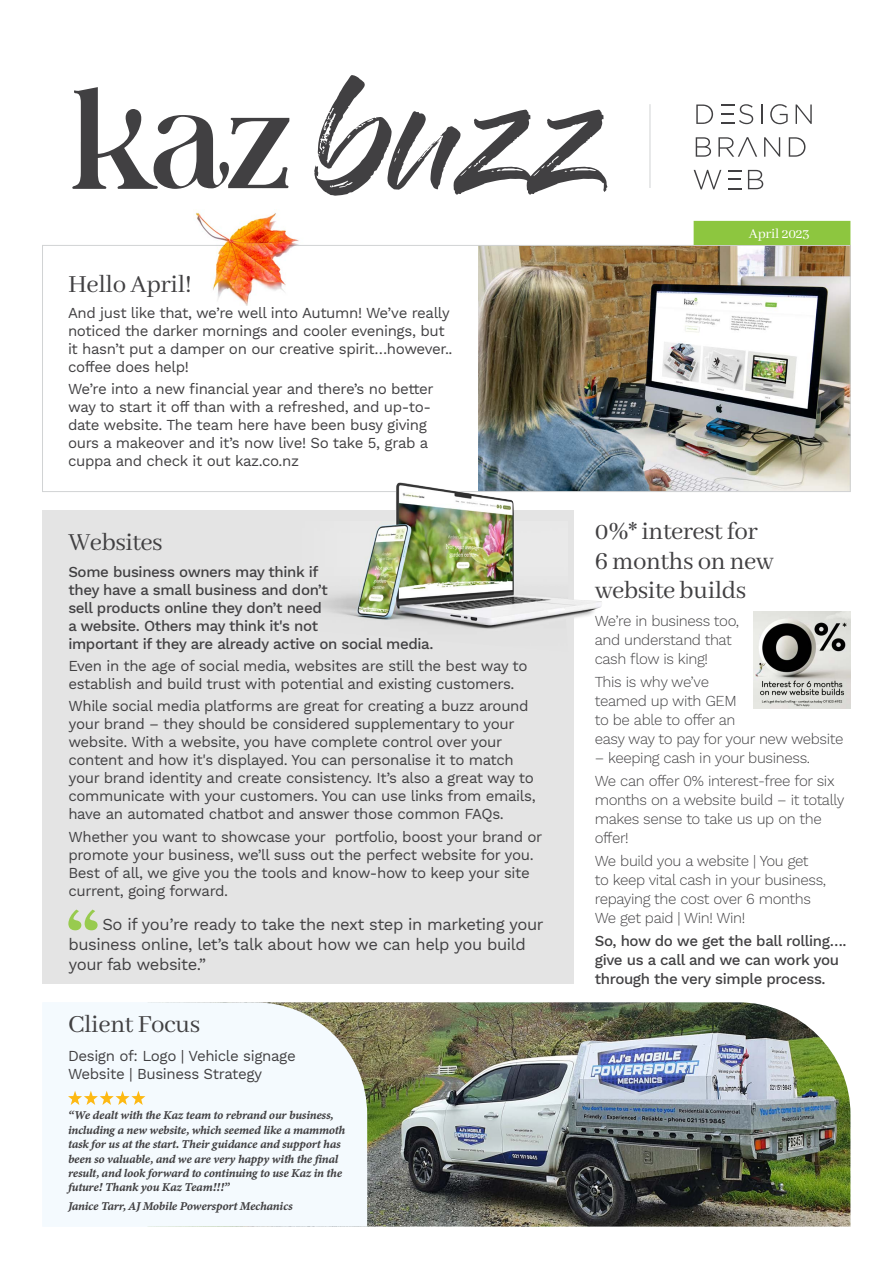
<style>
.page{position:relative;width:893px;height:1263px;background:#fff}
.page>*{position:absolute;margin:0;border:0;box-sizing:border-box;transform-origin:0 0}
.t1{font:113.4px "Gloss And Bloom";color:#414042}
.t2{font:27px/29.4px "Abhaya Libre";letter-spacing:-.02em;color:#414042}
.t3{font:16.5px/19.8px "Work Sans";letter-spacing:-.025em;color:#414042}
.t4{font:15px/18px "Work Sans";letter-spacing:-.025em;color:#414042}
.t5{font:300 15px/18.9px "Work Sans";letter-spacing:-.025em;color:#414042}
.t6{font:500 15px/18px "Work Sans";letter-spacing:-.025em;color:#414042}
.t7{font:15px "Abhaya Libre";letter-spacing:-.015em;color:#fff}
.t8{font:italic 12px/14.4px "Minion Variable Concept";letter-spacing:-.025em;color:#414042}
</style>
<div class="page">
<img style="left:478px;top:247px;width:371px;height:243px">
<div style="left:43px;top:510px;width:531px;height:474px;background:#e4e4e4"></div>
<svg style="left:72px;top:87px;width:217px;height:102px"></svg>
<svg style="left:696px;top:137px;width:15px;height:20px"></svg>
<svg style="left:718px;top:137px;width:39px;height:20px"></svg>
<svg style="left:764px;top:137px;width:16px;height:20px"></svg>
<svg style="left:789px;top:137px;width:16px;height:20px"></svg>
<svg style="left:696px;top:105px;width:17px;height:19px"></svg>
<svg style="left:761px;top:105px;width:1px;height:19px"></svg>
<svg style="left:770px;top:104px;width:18px;height:20px"></svg>
<svg style="left:796px;top:105px;width:16px;height:19px"></svg>
<svg style="left:721px;top:104px;width:32px;height:20px"></svg>
<svg style="left:694px;top:170px;width:27px;height:19px"></svg>
<svg style="left:748px;top:170px;width:15px;height:19px"></svg>
<svg style="left:728px;top:170px;width:14px;height:1px"></svg>
<svg style="left:728px;top:188px;width:14px;height:1px"></svg>
<svg style="left:728px;top:179px;width:13px;height:1px"></svg>
<hr style="left:650px;top:104px;width:1px;height:84px;background:#d1d3d4">
<div style="left:694px;top:221px;width:156px;height:24px;background:#8dc63f"></div>
<img style="left:367px;top:1002px;width:483px;height:224px">
<img style="left:290px;top:482px;width:312px;height:147px">
<img style="left:194px;top:213px;width:115px;height:92px">
<img style="left:223px;top:243px;width:67px;height:4px">
<svg style="left:68px;top:909px;width:30px;height:21px"></svg>
<img style="left:754px;top:612px;width:97px;height:96px">
<div style="left:43px;top:1002px;width:324px;height:224px;background:#f4fafe"></div>
<svg style="left:68px;top:1091px;width:77px;height:14px"></svg>
<h1 class="t1" style="left:312px;top:84px;width:296px">buzz</h1>
<h2 class="t2" style="left:68px;top:270px;width:126px">Hello April!</h2>
<p class="t4" style="left:68px;top:305px;width:386px">And just like that, we’re well into Autumn! We’ve really noticed the darker mornings and cooler evenings, but it hasn’t put a damper on our creative spirit…however.. coffee does help!</p>
<p class="t4" style="left:68px;top:381px;width:367px">We’re into a new financial year and there’s no better way to start it off than with a refreshed, and up-to&shy;date website. The team here have been busy giving ours a makeover and it’s now live! So take 5, grab a cuppa and check it out kaz.co.nz</p>
<p class="t7" style="left:749px;top:225px;width:62px">April 2023</p>
<h2 class="t2" style="left:68px;top:529px;width:96px">Websites</h2>
<p class="t6" style="left:68px;top:563px;width:367px">Some business owners may think if<br>they have a small business and don’t<br>sell products online they don’t need<br>a website. Others may think it's not<br>important if they are already active on social media.</p>
<p class="t4" style="left:68px;top:658px;width:461px">Even in the age of social media, websites are still the best way to establish and build trust with potential and existing customers.</p>
<p class="t4" style="left:68px;top:698px;width:469px">While social media platforms are great for creating a buzz around your brand – they should be considered supplementary to your website. With a website, you have complete control over your content and how it's displayed. You can personalise it to match your brand identity and create consistency. It’s also a great way to communicate with your customers. You can use links from emails, have an automated chatbot and answer those common FAQs.</p>
<p class="t4" style="left:68px;top:828px;width:476px">Whether you want to showcase your portfolio, boost your brand or promote your business, we’ll suss out the perfect website for you.<br>Best of all, we give you the tools and know-how to keep your site current, going forward.</p>
<p class="t3" style="left:68px;top:915px;width:477px;text-indent:34px">So if you’re ready to take the next step in marketing your business online, let’s talk about how we can help you build your fab website.”</p>
<h2 class="t2" style="left:68px;top:1010px;width:134px">Client Focus</h2>
<p class="t4" style="left:68px;top:1047px;width:229px">Design of: Logo | Vehicle signage<br>Website | Business Strategy</p>
<p class="t8" style="left:68px;top:1108px;width:279px">“We dealt with the Kaz team to rebrand our business, including a new website, which seemed like a mammoth task for us at the start. Their guidance and support has been so valuable, and we are very happy with the final result, and look forward to continuing to use Kaz in the future! Thank you Kaz Team!!!”</p>
<p class="t8" style="left:68px;top:1199px;width:226px">Janice Tarr, AJ Mobile Powersport Mechanics</p>
<h2 class="t2" style="left:595px;top:518px;width:181px">0%* interest for<br>6 months on new website builds</h2>
<p class="t5" style="left:595px;top:612px;width:146px">We’re in business too, and understand that cash flow is king!</p>
<p class="t5" style="left:595px;top:673px;width:250px">This is why we’ve<br>teamed up with GEM<br>to be able to offer an<br>easy way to pay for your new website</p>
<p class="t5" style="left:595px;top:747px;width:241px;line-height:23.2px">– keeping cash in your business.<br>We can offer 0% interest-free for six</p>
<p class="t5" style="left:595px;top:791px;width:251px">months on a website build – it totally makes sense to take us up on the offer!</p>
<p class="t5" style="left:595px;top:852px;width:233px">We build you a website | You get to keep vital cash in your business, repaying the cost over 6 months<br>We get paid | Win! Win!</p>
<p class="t6" style="left:595px;top:932px;width:253px;line-height:18.9px">So, how do we get the ball rolling…. give us a call and we can work you through the very simple process.</p>
</div>
